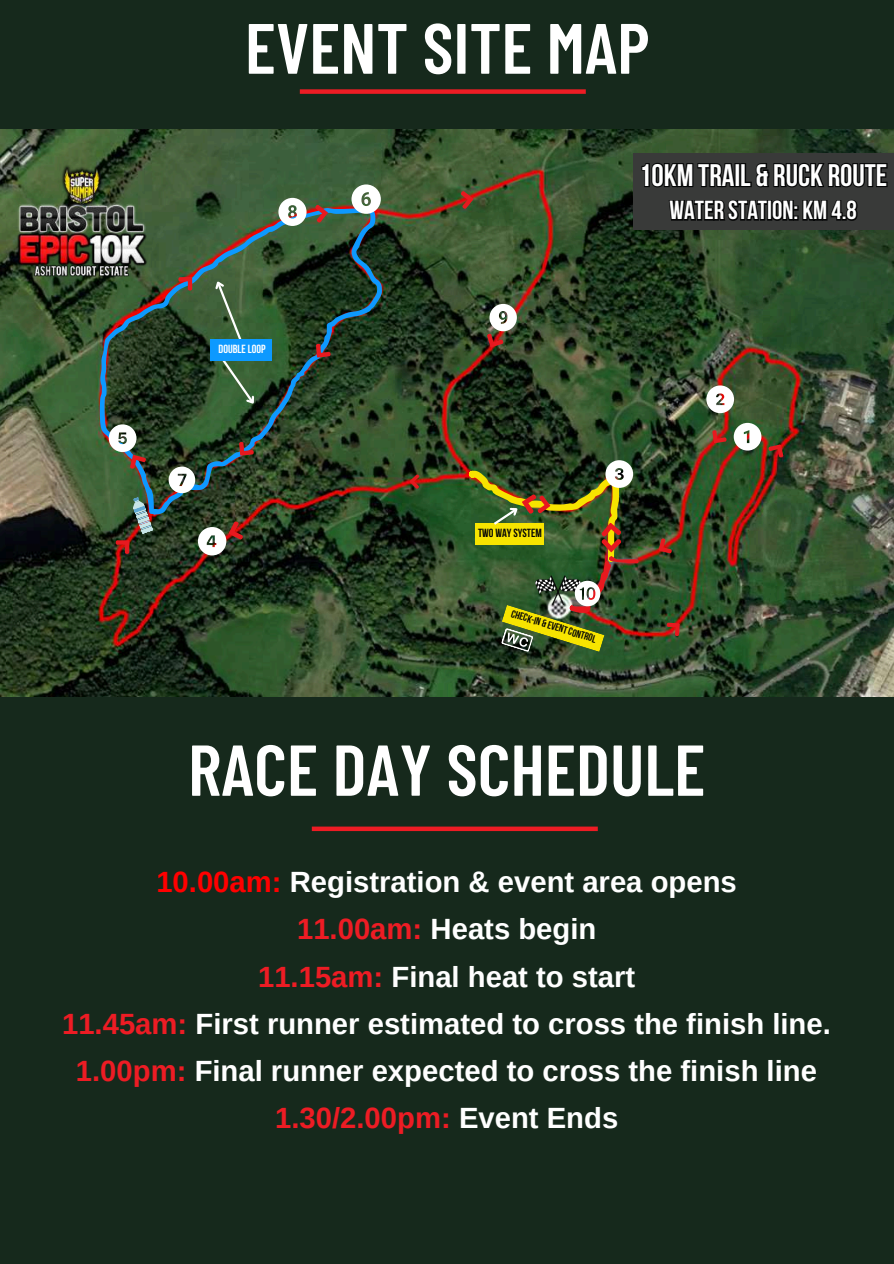
<style>
.page{position:relative;width:894px;height:1264px;background:#fff}
.page>*{position:absolute;margin:0;border:0;box-sizing:border-box;transform-origin:0 0}
.t1{font:600 71.85px "Barlow Condensed";color:#fff}
.t2{font:600 70.95px "Barlow Condensed";color:#fff}
.t3{font:700 31.05px "Bebas Neue";color:#fff}
.t4{font:700 29.25px/47.2px "Arimo";color:#fff;text-align:center}
.t5{font:700 26.1px "Bebas Neue";color:#fff}
.t6{font:700 11.85px "Bebas Neue";color:#050606}
.t7{font:700 11.85px "Bebas Neue";color:#fff}
.t8{font:700 10.5px "Bebas Neue";color:#050606}
.s1{color:#f00}
.s2{color:#ed1c24}
.s3{color:#fefefe}
</style>
<div class="page">
<div style="left:0;top:0;width:893px;height:1263px;background:#16291c"></div>
<div style="left:300px;top:89px;width:285px;height:5px;background:#ed1c24"></div>
<div style="left:312px;top:826px;width:285px;height:5px;background:#ed1c24"></div>
<img style="left:0;top:129px;width:893px;height:567px">
<img style="left:11px;top:161px;width:141px;height:121px">
<div style="left:633px;top:153px;width:260px;height:76px;background:#393a39"></div>
<svg style="left:653px;top:536px;width:21px;height:22px"></svg>
<svg style="left:663px;top:616px;width:22px;height:23px"></svg>
<svg style="left:409px;top:474px;width:11px;height:16px"></svg>
<img style="left:99px;top:208px;width:283px;height:306px">
<svg style="left:210px;top:277px;width:33px;height:63px"></svg>
<svg style="left:215px;top:361px;width:45px;height:48px"></svg>
<div style="left:210px;top:340px;width:62px;height:21px;background:#0d99ff"></div>
<svg style="left:175px;top:270px;width:24px;height:23px"></svg>
<svg style="left:313px;top:202px;width:16px;height:22px"></svg>
<svg style="left:309px;top:341px;width:24px;height:23px"></svg>
<svg style="left:232px;top:439px;width:24px;height:23px"></svg>
<svg style="left:459px;top:189px;width:16px;height:21px"></svg>
<img style="left:706px;top:423px;width:82px;height:37px">
<svg style="left:706px;top:385px;width:27px;height:28px"></svg>
<svg style="left:198px;top:519px;width:47px;height:36px"></svg>
<svg style="left:109px;top:424px;width:39px;height:47px"></svg>
<svg style="left:351px;top:184px;width:30px;height:30px"></svg>
<svg style="left:168px;top:466px;width:27px;height:27px"></svg>
<svg style="left:278px;top:198px;width:28px;height:28px"></svg>
<svg style="left:481px;top:304px;width:35px;height:48px"></svg>
<img style="left:113px;top:496px;width:41px;height:61px">
<svg style="left:640px;top:139px;width:248px;height:100px"></svg>
<img style="left:469px;top:460px;width:169px;height:192px">
<h2 class="t2" style="left:245px;top:3px;width:406px">EVENT SITE MAP</h2>
<p class="t7" style="left:218px;top:344px;width:48px">DOUBLELOOP</p>
<p class="t3" style="left:639px;top:163px;width:249px">10KM TRAIL &amp; RUCK ROUTE</p>
<p class="t5" style="left:669px;top:200px;width:189px">WATER STATION: KM 4.8</p>
<p class="t6" style="left:478px;top:528px;width:65px">TWO WAYSYSTEM</p>
<p class="t8" style="left:512px;top:609px;width:90px;rotate:17deg">CHECK-IN &amp; EVENTCONTROL</p>
<h1 class="t1" style="left:188px;top:724px;width:518px">RACE DAY SCHEDULE</h1>
<p class="t4" style="left:62px;top:858px;width:770px"><span class="s1">10.00am:</span> Registration &amp; event area opens<br><span class="s2">11.00am:</span> Heats begin<br><span class="s2">11.15am:</span> <span class="s3">Final heat to start<br></span><span class="s2">11.45am:</span> First runner estimated to cross the finish line.<br><span class="s2">1.00pm:</span> Final runner expected to cross the finish line <span class="s2">1.30/2.00pm:</span> Event Ends</p>
</div>
